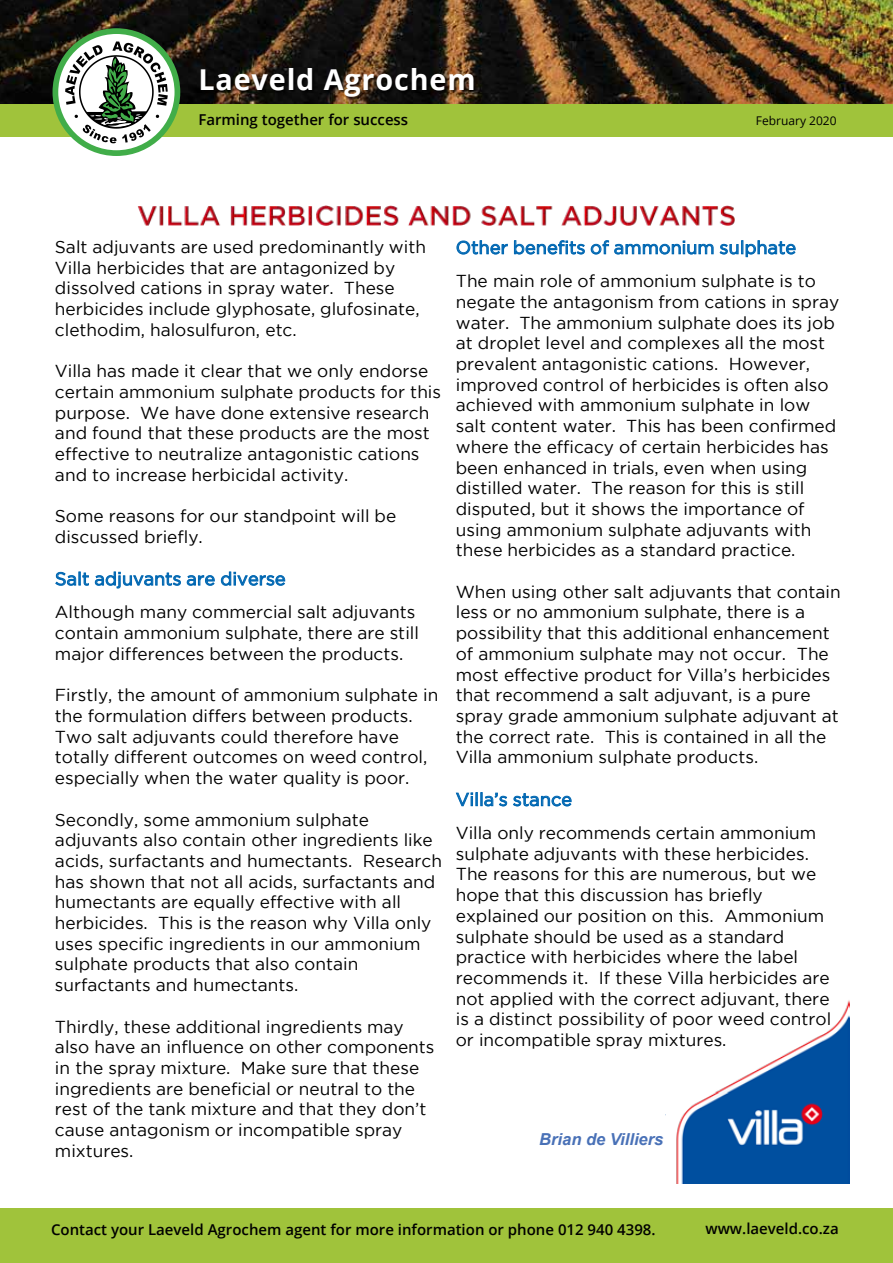
<style>
.page{position:relative;width:893px;height:1263px;background:#fff}
.page>*{position:absolute;margin:0;border:0;box-sizing:border-box;transform-origin:0 0}
.t1{font:500 36px "Gotham";color:#fff}
.t2{font:700 28.8px "Open Sans";letter-spacing:.03em;color:#fff}
.t3{font:500 21.9px "Gotham";color:#fff}
.t4{font:18px "Gotham";letter-spacing:.005em;color:#0067b2}
.t5{font:17.25px/20.7px "Gotham";color:#000}
.t6{font:italic 700 16.5px "Arial";color:#4971b7}
.t7{font:600 15px "Open Sans";color:#000}
.t8{font:12px "Open Sans";color:#000}
</style>
<div class="page">
<img style="left:0;top:0;width:893px;height:104px">
<div style="left:0;top:104px;width:893px;height:32px;background:#a0c33b"></div>
<div style="left:0;top:1209px;width:893px;height:54px;background:#a0c33b"></div>
<div style="left:201px;top:69px;width:277px;height:32px;background:#000;opacity:.75"></div>
<img style="left:137px;top:205px;width:598px;height:20px">
<img style="left:676px;top:1000px;width:174px;height:184px">
<svg style="left:676px;top:1051px;width:35px;height:125px"></svg>
<div style="left:53px;top:28px;width:127px;height:128px;background:#41ad49;border-radius:50%"></div>
<div style="left:58px;top:34px;width:117px;height:116px;background:#fff;border-radius:50%"></div>
<svg style="left:65px;top:41px;width:103px;height:102px"></svg>
<p class="t3" style="left:366px;top:63px;width:160px">February 2017</p>
<h2 class="t2" style="left:198px;top:59px;width:279px">Laeveld Agrochem</h2>
<h1 class="t1" style="left:292px;top:73px;width:302px">Tip of the Month</h1>
<p class="t7" style="left:198px;top:109px;width:211px">Farming together for success</p>
<p class="t8" style="left:756px;top:112px;width:82px">February 2020</p>
<p class="t5" style="left:55px;top:236px;width:373px">Salt adjuvants are used predominantly with Villa herbicides that are antagonized by dissolved cations in spray water. These herbicides include glyphosate, glufosinate, clethodim, halosulfuron, etc.</p>
<p class="t5" style="left:55px;top:360px;width:388px">Villa has made it clear that we only endorse certain ammonium sulphate products for this purpose. We have done extensive research and found that these products are the most effective to neutralize antagonistic cations and to increase herbicidal activity.</p>
<p class="t5" style="left:55px;top:505px;width:343px">Some reasons for our standpoint will be discussed briefly.</p>
<p class="t4" style="left:55px;top:569px;width:232px">Salt adjuvants are diverse</p>
<p class="t5" style="left:55px;top:602px;width:365px">Although many commercial salt adjuvants contain ammonium sulphate, there are still major differences between the products.</p>
<p class="t5" style="left:55px;top:684px;width:385px">Firstly, the amount of ammonium sulphate in the formulation differs between products.<br>Two salt adjuvants could therefore have totally different outcomes on weed control, especially when the water quality is poor.</p>
<p class="t5" style="left:55px;top:809px;width:389px">Secondly, some ammonium sulphate adjuvants also contain other ingredients like acids, surfactants and humectants. Research has shown that not all acids, surfactants and humectants are equally effective with all herbicides. This is the reason why Villa only uses specific ingredients in our ammonium sulphate products that also contain surfactants and humectants.</p>
<p class="t5" style="left:55px;top:1016px;width:381px">Thirdly, these additional ingredients may also have an influence on other components in the spray mixture. Make sure that these ingredients are beneficial or neutral to the rest of the tank mixture and that they don’t cause antagonism or incompatible spray mixtures.</p>
<p class="t4" style="left:456px;top:237px;width:342px">Other benefits of ammonium sulphate</p>
<p class="t5" style="left:456px;top:270px;width:385px">The main role of ammonium sulphate is to negate the antagonism from cations in spray water. The ammonium sulphate does its job at droplet level and complexes all the most prevalent antagonistic cations. However, improved control of herbicides is often also achieved with ammonium sulphate in low salt content water. This has been confirmed where the efficacy of certain herbicides has been enhanced in trials, even when using distilled water. The reason for this is still disputed, but it shows the importance of using ammonium sulphate adjuvants with these herbicides as a standard practice.</p>
<p class="t5" style="left:456px;top:581px;width:386px">When using other salt adjuvants that contain less or no ammonium sulphate, there is a possibility that this additional enhancement of ammonium sulphate may not occur. The most effective product for Villa’s herbicides that recommend a salt adjuvant, is a pure spray grade ammonium sulphate adjuvant at the correct rate. This is contained in all the Villa ammonium sulphate products.</p>
<p class="t4" style="left:456px;top:789px;width:118px">Villa’s stance</p>
<p class="t5" style="left:456px;top:822px;width:377px">Villa only recommends certain ammonium sulphate adjuvants with these herbicides.<br>The reasons for this are numerous, but we hope that this discussion has briefly explained our position on this. Ammonium sulphate should be used as a standard practice with herbicides where the label recommends it. If these Villa herbicides are not applied with the correct adjuvant, there is a distinct possibility of poor weed control or incompatible spray mixtures.</p>
<p class="t6" style="left:539px;top:1128px;width:126px">Brian de Villiers</p>
<p class="t7" style="left:51px;top:1220px;width:606px">Contact your Laeveld Agrochem agent for more information or phone 012 940 4398.</p>
<p class="t7" style="left:705px;top:1218px;width:135px">www.laeveld.co.za</p>
</div>
